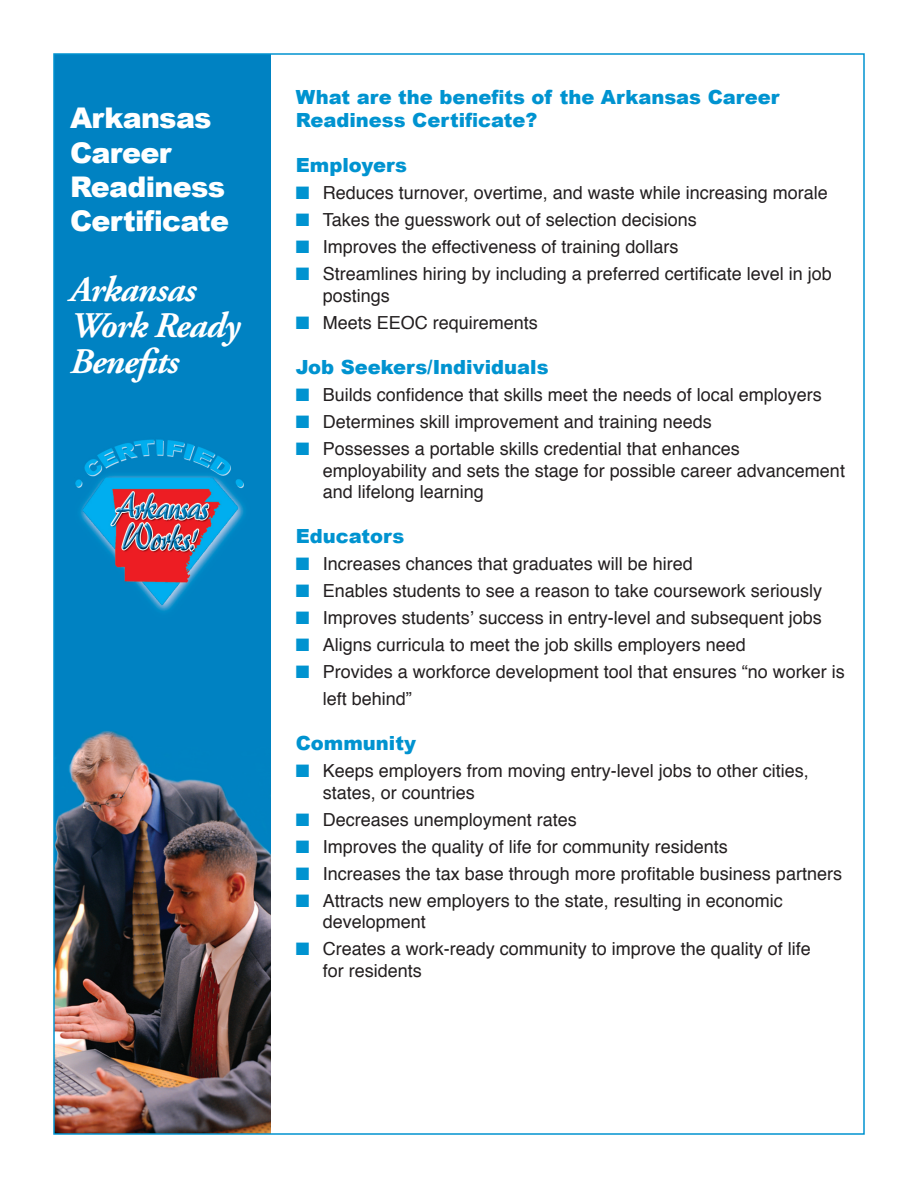
<style>
.page{position:relative;width:918px;height:1188px;background:#fff}
.page>*{position:absolute;margin:0;border:0;box-sizing:border-box;transform-origin:0 0}
.t1{font:italic 700 36px "Adobe Garamond Pro";letter-spacing:-.025em;color:#fff}
.t2{font:900 28.5px "Arial";letter-spacing:-.025em;color:#fff}
.t3{font:900 19.5px "Arial";color:#0093d0}
.t4{font:18px/21.6px "Helvetica";color:#231f20}
.s1{color:#0093d0}
</style>
<div class="page">
<img style="left:56px;top:56px;width:214px;height:1076px">
<p class="t2" style="left:70px;top:102px;width:143px">Arkansas</p>
<p class="t2" style="left:70px;top:137px;width:103px">Career</p>
<p class="t2" style="left:70px;top:171px;width:157px">Readiness</p>
<p class="t2" style="left:70px;top:205px;width:161px">Certificate</p>
<p class="t1" style="left:70px;top:269px;width:127px">Arkansas</p>
<p class="t1" style="left:70px;top:305px;width:171px">Work Ready</p>
<p class="t1" style="left:70px;top:341px;width:110px">Benefits</p>
<p class="t3" style="left:296px;top:86px;width:485px">What are the benefits of the Arkansas Career</p>
<p class="t3" style="left:296px;top:110px;width:243px">Readiness Certificate?</p>
<p class="t3" style="left:296px;top:155px;width:113px">Employers</p>
<p class="t4" style="left:296px;top:182px;width:534px"><span class="s1">■</span> Reduces turnover, overtime, and waste while increasing morale</p>
<p class="t4" style="left:296px;top:209px;width:403px"><span class="s1">■</span> Takes the guesswork out of selection decisions</p>
<p class="t4" style="left:296px;top:236px;width:384px"><span class="s1">■</span> Improves the effectiveness of training dollars</p>
<p class="t4" style="left:323px;top:263px;width:511px;text-indent:-27px"><span class="s1">■</span> Streamlines hiring by including a preferred certificate level in job postings</p>
<p class="t4" style="left:296px;top:311px;width:244px"><span class="s1">■</span> Meets EEOC requirements</p>
<p class="t3" style="left:296px;top:356px;width:254px">Job Seekers/Individuals</p>
<p class="t4" style="left:296px;top:383px;width:528px"><span class="s1">■</span> Builds confidence that skills meet the needs of local employers</p>
<p class="t4" style="left:296px;top:410px;width:418px"><span class="s1">■</span> Determines skill improvement and training needs</p>
<p class="t4" style="left:296px;top:437px;width:446px"><span class="s1">■</span> Possesses a portable skills credential that enhances</p>
<p class="t4" style="left:323px;top:459px;width:524px">employability and sets the stage for possible career advancement and lifelong learning</p>
<p class="t3" style="left:296px;top:525px;width:110px">Educators</p>
<p class="t4" style="left:296px;top:553px;width:399px"><span class="s1">■</span> Increases chances that graduates will be hired</p>
<p class="t4" style="left:296px;top:580px;width:528px"><span class="s1">■</span> Enables students to see a reason to take coursework seriously</p>
<p class="t4" style="left:296px;top:607px;width:528px"><span class="s1">■</span> Improves students’ success in entry-level and subsequent jobs</p>
<p class="t4" style="left:296px;top:634px;width:452px"><span class="s1">■</span> Aligns curricula to meet the job skills employers need</p>
<p class="t4" style="left:296px;top:661px;width:551px"><span class="s1">■</span> Provides a workforce development tool that ensures “no worker is</p>
<p class="t4" style="left:323px;top:688px;width:91px">left behind”</p>
<p class="t3" style="left:296px;top:732px;width:122px">Community</p>
<p class="t4" style="left:323px;top:760px;width:488px;text-indent:-27px"><span class="s1">■</span> Keeps employers from moving entry-level jobs to other cities, states, or countries</p>
<p class="t4" style="left:296px;top:808px;width:283px"><span class="s1">■</span> Decreases unemployment rates</p>
<p class="t4" style="left:296px;top:835px;width:434px"><span class="s1">■</span> Improves the quality of life for community residents</p>
<p class="t4" style="left:296px;top:862px;width:548px"><span class="s1">■</span> Increases the tax base through more profitable business partners</p>
<p class="t4" style="left:296px;top:889px;width:489px"><span class="s1">■</span> Attracts new employers to the state, resulting in economic</p>
<p class="t4" style="left:323px;top:911px;width:105px">development</p>
<p class="t4" style="left:296px;top:938px;width:517px"><span class="s1">■</span> Creates a work-ready community to improve the quality of life</p>
<p class="t4" style="left:323px;top:959px;width:101px">for residents</p>
</div>
